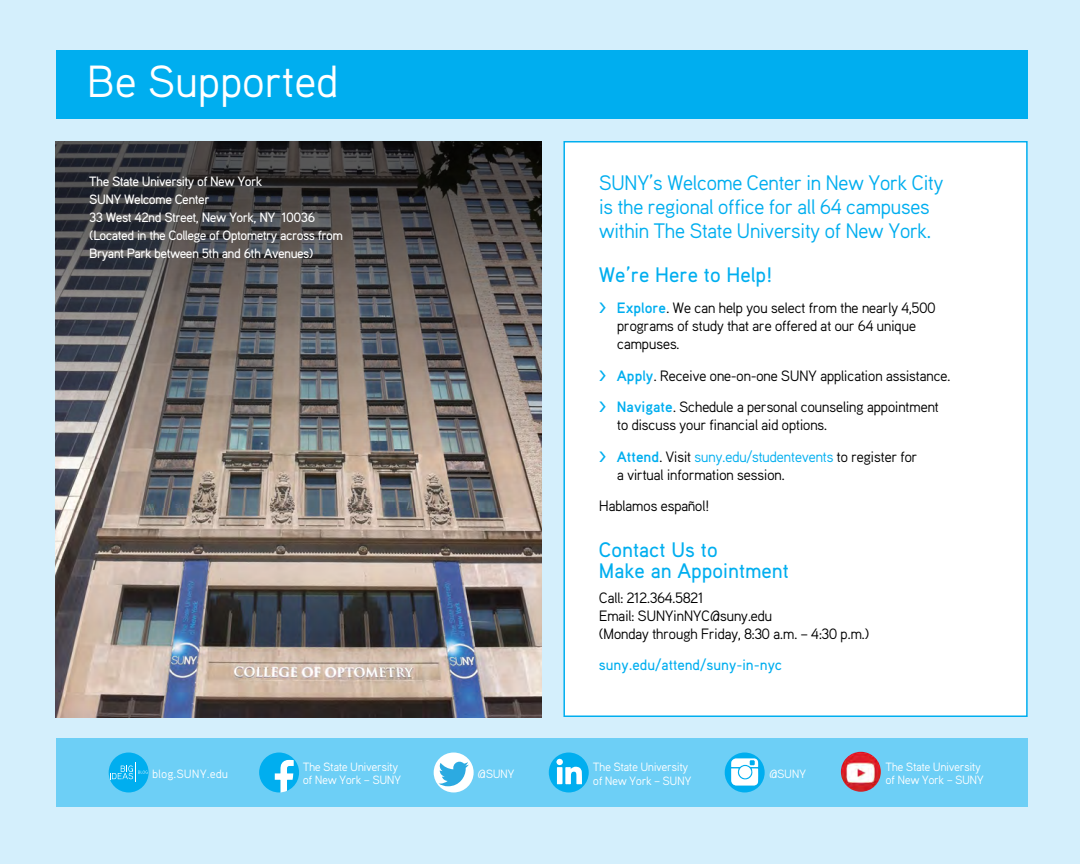
<style>
.page{position:relative;width:1080px;height:864px;background:#d4effc}
.page>*{position:absolute;margin:0;border:0;box-sizing:border-box;transform-origin:0 0}
.t1{font:45px "Aaux Pro OT";letter-spacing:-.02em;color:#fff}
.t2{font:21px/24px "Aaux Pro OT";letter-spacing:-.04em;color:#00aeef}
.t3{font:500 21px/21px "Aaux Pro OT";color:#00aeef}
.t4{font:15px/18px "Aaux Pro OT";letter-spacing:-.04em;color:#000}
.t5{font:500 15px "Aaux Pro OT";color:#00aeef}
.t6{font:500 13.5px/18px "Aaux Pro OT";letter-spacing:-.04em;color:#fff}
.t7{font:12px/13.5px "Aaux Pro OT";letter-spacing:-.04em;color:#fff}
.t8{font:12px "Aaux Pro OT";color:#fff}
.s1{font-weight:700;color:#00aeef}
.s2{color:#00aeef}
</style>
<div class="page">
<div style="left:563px;top:141px;width:465px;height:576px;background:#fff;border:2px solid #00aeef"></div>
<div style="left:56px;top:50px;width:972px;height:69px;background:#00aeef"></div>
<div style="left:56px;top:738px;width:972px;height:69px;background:#6dcff6"></div>
<img style="left:56px;top:518px;width:486px;height:199px">
<svg style="left:109px;top:753px;width:40px;height:39px"></svg>
<svg style="left:259px;top:753px;width:40px;height:39px"></svg>
<div style="left:434px;top:753px;width:40px;height:39px;background:#fff;border-radius:50%"></div>
<svg style="left:439px;top:762px;width:30px;height:24px"></svg>
<svg style="left:549px;top:753px;width:40px;height:39px"></svg>
<svg style="left:725px;top:753px;width:40px;height:39px"></svg>
<img style="left:841px;top:752px;width:40px;height:40px;border-radius:20px">
<svg style="left:56px;top:141px;width:486px;height:377px;background:#666261"></svg>
<h1 class="t1" style="left:86px;top:53px;width:254px">Be Supported</h1>
<p class="t6" style="left:89px;top:172px;width:255px">The State University of New York<br>SUNY Welcome Center<br>33 West 42nd Street, New York, NY 10036 (Located in the College of Optometry across from Bryant Park between 5th and 6th Avenues)</p>
<h2 class="t2" style="left:599px;top:170px;width:346px">SUNY’s Welcome Center in New York City is the regional office for all 64 campuses within The State University of New York.</h2>
<h2 class="t3" style="left:599px;top:263px;width:175px">We’re Here to Help!</h2>
<p class="t4" style="left:617px;top:298px;width:320px;text-indent:-18px"><span class="s1">&gt; Explore</span>. We can help you select from the nearly 4,500 programs of study that are offered at our 64 unique campuses.</p>
<p class="t4" style="left:599px;top:359px;width:353px;line-height:31.5px"><span class="s1">&gt; Apply</span>. Receive one-on-one SUNY application assistance. <span class="s1">&gt; Navigate</span>. Schedule a personal counseling appointment</p>
<p class="t4" style="left:599px;top:409px;width:320px;line-height:31.5px;text-indent:18px">to discuss your financial aid options.<br><span class="s1">&gt; Attend</span>. Visit <span class="s2">suny.edu/studentevents</span> to register for</p>
<p class="t4" style="left:599px;top:458px;width:188px;line-height:31.5px;text-indent:18px">a virtual information session.<br>Hablamos español!</p>
<h2 class="t3" style="left:599px;top:538px;width:192px">Contact Us to<br>Make an Appointment</h2>
<p class="t4" style="left:599px;top:588px;width:272px">Call: 212.364.5821<br>Email: SUNYinNYC@suny.edu<br>(Monday through Friday, 8:30 a.m. – 4:30 p.m.)</p>
<p class="t5" style="left:599px;top:655px;width:185px">suny.edu/attend/suny-in-nyc</p>
<p class="t8" style="left:152px;top:766px;width:78px">blog.SUNY.edu</p>
<p class="t7" style="left:303px;top:760px;width:100px">The State University of New York – SUNY</p>
<p class="t7" style="left:478px;top:767px;width:39px">@SUNY</p>
<p class="t7" style="left:593px;top:760px;width:100px">The State University of New York – SUNY</p>
<p class="t7" style="left:769px;top:767px;width:39px">@SUNY</p>
<p class="t7" style="left:886px;top:760px;width:100px">The State University of New York – SUNY</p>
</div>
